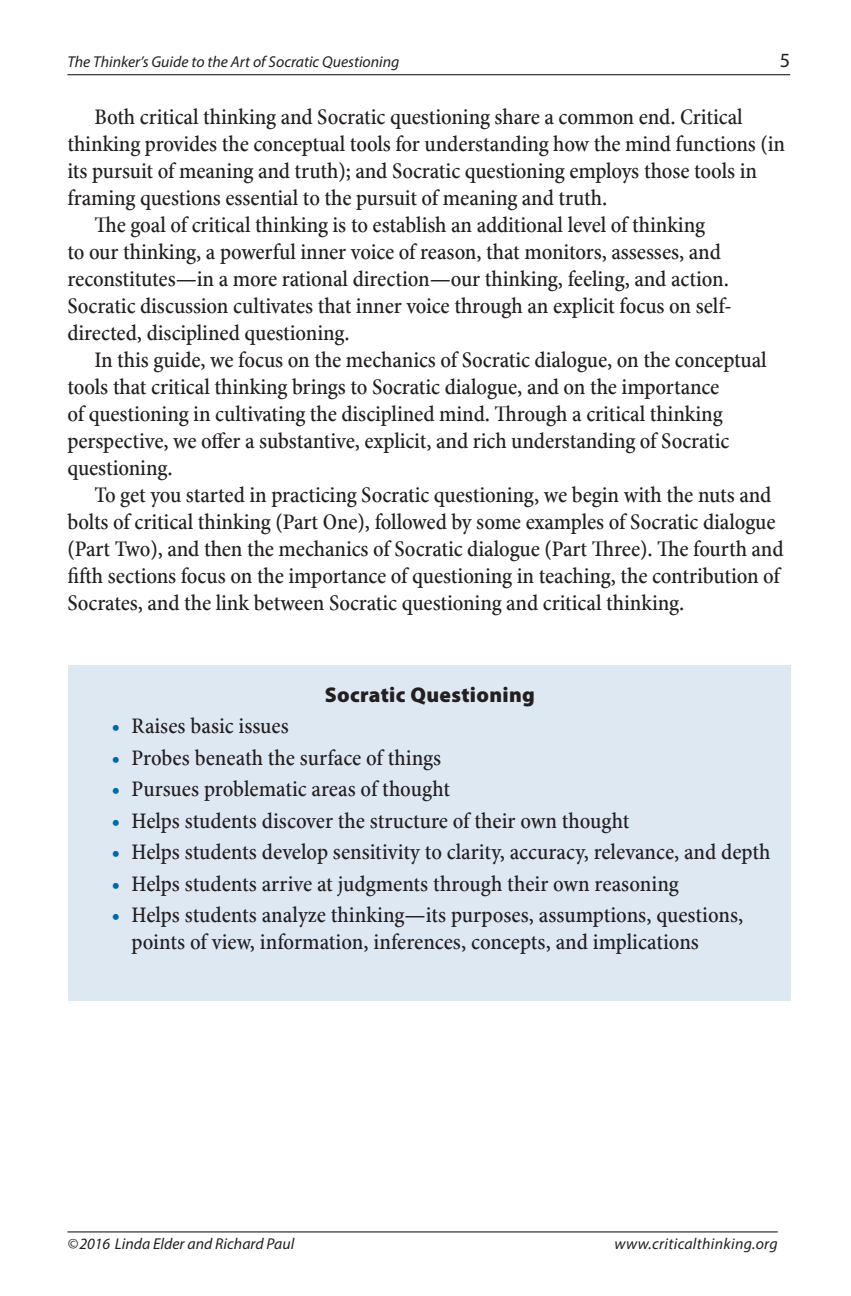
<style>
.page{position:relative;width:851px;height:1296px;background:#fff}
.page>*{position:absolute;margin:0;border:0;box-sizing:border-box;transform-origin:0 0}
.t1{font:22.5px/27px "Minion Pro Medium Cn Capt";letter-spacing:-.005em;color:#231f20}
.t2{font:900 21.38px "Myriad Pro";letter-spacing:.015em;color:#231f20}
.t3{font:20.25px "Myriad Pro";color:#231f20}
.t4{font:italic 15.75px "Myriad Pro";color:#231f20}
.t5{font:italic 15.75px "Myriad Pro";letter-spacing:.02em;color:#231f20}
.s1{color:#0068a9}
</style>
<div class="page">
<hr style="left:67px;top:74px;width:723px;height:1px;background:#231f20">
<hr style="left:67px;top:1231px;width:710px;height:1px;background:#231f20">
<div style="left:69px;top:665px;width:722px;height:336px;background:#dee8f3"></div>
<p class="t4" style="left:67px;top:52px;width:333px">The Thinker’s Guide to the Art of Socratic Questioning</p>
<p class="t3" style="left:779px;top:48px;width:12px">5</p>
<p class="t1" style="left:94px;top:105px;width:649px">Both critical thinking and Socratic questioning share a common end. Critical</p>
<p class="t1" style="left:67px;top:132px;width:719px">thinking provides the conceptual tools for understanding how the mind functions (in</p>
<p class="t1" style="left:67px;top:159px;width:691px">its pursuit of meaning and truth); and Socratic questioning employs those tools in</p>
<p class="t1" style="left:67px;top:186px;width:541px">framing questions essential to the pursuit of meaning and truth.</p>
<p class="t1" style="left:94px;top:213px;width:612px">The goal of critical thinking is to establish an additional level of thinking</p>
<p class="t1" style="left:67px;top:240px;width:655px">to our thinking, a powerful inner voice of reason, that monitors, assesses, and</p>
<p class="t1" style="left:67px;top:267px;width:663px">reconstitutes—in a more rational direction—our thinking, feeling, and action.</p>
<p class="t1" style="left:67px;top:294px;width:666px">Socratic discussion cultivates that inner voice through an explicit focus on self-</p>
<p class="t1" style="left:67px;top:321px;width:284px">directed, disciplined questioning.</p>
<p class="t1" style="left:94px;top:348px;width:673px">In this guide, we focus on the mechanics of Socratic dialogue, on the conceptual</p>
<p class="t1" style="left:67px;top:375px;width:653px">tools that critical thinking brings to Socratic dialogue, and on the importance</p>
<p class="t1" style="left:67px;top:402px;width:656px">of questioning in cultivating the disciplined mind. Through a critical thinking</p>
<p class="t1" style="left:67px;top:429px;width:663px">perspective, we offer a substantive, explicit, and rich understanding of Socratic</p>
<p class="t1" style="left:67px;top:456px;width:107px">questioning.</p>
<p class="t1" style="left:94px;top:483px;width:678px">To get you started in practicing Socratic questioning, we begin with the nuts and</p>
<p class="t1" style="left:67px;top:510px;width:709px">bolts of critical thinking (Part One), followed by some examples of Socratic dialogue</p>
<p class="t1" style="left:67px;top:537px;width:717px">(Part Two), and then the mechanics of Socratic dialogue (Part Three). The fourth and</p>
<p class="t1" style="left:67px;top:564px;width:714px">fifth sections focus on the importance of questioning in teaching, the contribution of</p>
<p class="t1" style="left:67px;top:591px;width:618px">Socrates, and the link between Socratic questioning and critical thinking.</p>
<p class="t2" style="left:325px;top:682px;width:212px">Socratic Questioning</p>
<p class="t1" style="left:111px;top:713px;width:179px"><span class="s1">•</span> Raises basic issues</p>
<p class="t1" style="left:111px;top:745px;width:331px"><span class="s1">•</span> Probes beneath the surface of things</p>
<p class="t1" style="left:111px;top:776px;width:340px"><span class="s1">•</span> Pursues problematic areas of thought</p>
<p class="t1" style="left:111px;top:808px;width:519px"><span class="s1">•</span> Helps students discover the structure of their own thought</p>
<p class="t1" style="left:111px;top:839px;width:660px"><span class="s1">•</span> Helps students develop sensitivity to clarity, accuracy, relevance, and depth</p>
<p class="t1" style="left:111px;top:871px;width:569px"><span class="s1">•</span> Helps students arrive at judgments through their own reasoning</p>
<p class="t1" style="left:132px;top:902px;width:613px;text-indent:-20px"><span class="s1">•</span> Helps students analyze thinking—its purposes, assumptions, questions, points of view, information, inferences, concepts, and implications</p>
<p class="t4" style="left:67px;top:1234px;width:228px">© 2016 Linda Elder and Richard Paul</p>
<p class="t5" style="left:614px;top:1234px;width:165px">www.criticalthinking.org</p>
</div>
